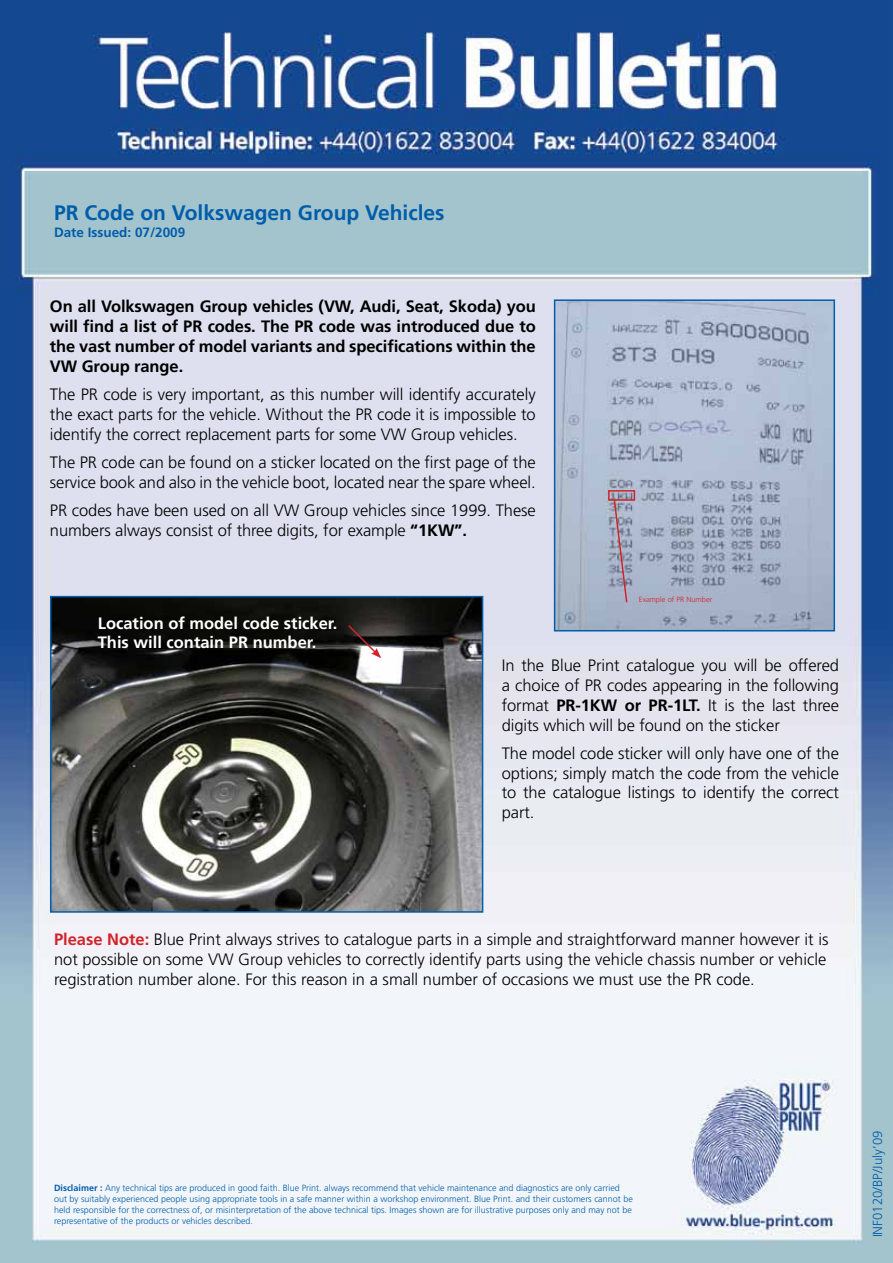
<style>
.page{position:relative;width:893px;height:1263px;background:#fff}
.page>*{position:absolute;margin:0;border:0;box-sizing:border-box;transform-origin:0 0}
.t1{font:700 21px "Frutiger";color:#005daa}
.t2{font:300 16.5px/19.8px "Frutiger";letter-spacing:-.005em;color:#000;text-align:justify}
.t3{font:700 16.5px/19.8px "Frutiger";letter-spacing:-.005em;color:#000;text-align:justify}
.t4{font:700 16.5px/19.8px "Frutiger";color:#fff}
.t5{font:700 13.5px "Frutiger";color:#005daa}
.t6{font:300 13.2px "Frutiger";color:#005daa}
.t7{font:300 9px/10.8px "Frutiger";color:#005daa}
.t8{font:300 7.5px "Frutiger";color:#d2232a}
.s1{font-weight:700}
.s2{font-weight:700;color:#d2232a}
</style>
<div class="page">
<img style="left:0;top:0;width:893px;height:1263px">
<img style="left:557px;top:302px;width:275px;height:326px">
<div style="left:554px;top:299px;width:281px;height:332px;border:2px solid #005daa"></div>
<img style="left:53px;top:599px;width:427px;height:311px">
<div style="left:50px;top:596px;width:433px;height:317px;border:2px solid #005daa"></div>
<svg style="left:347px;top:623px;width:34px;height:35px"></svg>
<div style="left:608px;top:490px;width:27px;height:11px;border:2px solid #d2232a"></div>
<svg style="left:613px;top:499px;width:15px;height:105px;background:#a39aac"></svg>
<p class="t1" style="left:54px;top:201px;width:392px">PR Code on Volkswagen Group Vehicles</p>
<p class="t5" style="left:54px;top:224px;width:133px">Date Issued: 07/2009</p>
<p class="t3" style="left:50px;top:296px;width:487px">On all Volkswagen Group vehicles (VW, Audi, Seat, Skoda) you will find a list of PR codes. The PR code was introduced due to the vast number of model variants and specifications within the VW Group range.</p>
<p class="t2" style="left:50px;top:384px;width:487px">The PR code is very important, as this number will identify accurately the exact parts for the vehicle. Without the PR code it is impossible to identify the correct replacement parts for some VW Group vehicles.</p>
<p class="t2" style="left:50px;top:452px;width:487px">The PR code can be found on a sticker located on the first page of the service book and also in the vehicle boot, located near the spare wheel.</p>
<p class="t2" style="left:50px;top:500px;width:487px">PR codes have been used on all VW Group vehicles since 1999. These numbers always consist of three digits, for example <span class="s1">“1KW”.</span></p>
<p class="t4" style="left:98px;top:613px;width:241px">Location of model code sticker.<br>This will contain PR number.</p>
<p class="t8" style="left:639px;top:595px;width:75px">Example of PR Number</p>
<p class="t2" style="left:502px;top:655px;width:339px">In the Blue Print catalogue you will be offered a choice of PR codes appearing in the following format <span class="s1">PR-1KW or PR-1LT.</span> It is the last three digits which will be found on the sticker</p>
<p class="t2" style="left:502px;top:743px;width:339px">The model code sticker will only have one of the options; simply match the code from the vehicle to the catalogue listings to identify the correct part.</p>
<p class="t2" style="left:54px;top:929px;width:776px;text-align:left"><span class="s2">Please Note:</span> Blue Print always strives to catalogue parts in a simple and straightforward manner however it is not possible on some VW Group vehicles to correctly identify parts using the vehicle chassis number or vehicle registration number alone. For this reason in a small number of occasions we must use the PR code.</p>
<p class="t7" style="left:54px;top:1183px;width:580px"><span class="s1">Disclaimer :</span> Any technical tips are produced in good faith. Blue Print. always recommend that vehicle maintenance and diagnostics are only carried out by suitably experienced people using appropriate tools in a safe manner within a workshop environment. Blue Print. and their customers cannot be held responsible for the correctness of, or misinterpretation of the above technical tips. Images shown are for illustrative purposes only and may not be representative of the products or vehicles described.</p>
<p class="t6" style="left:870px;top:1237px;width:108px;rotate:-90deg">INF0120/BP/July’09</p>
</div>
